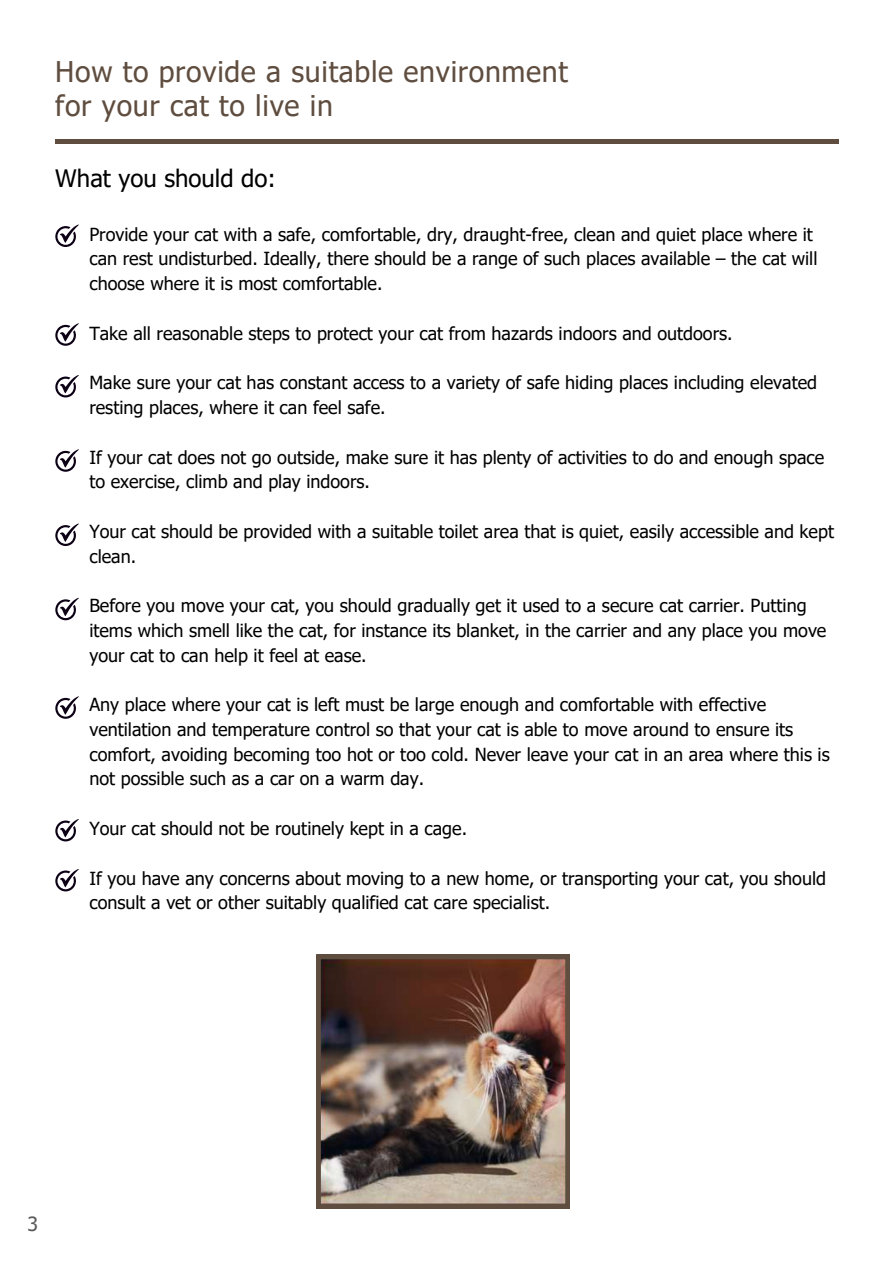
<style>
.page{position:relative;width:894px;height:1264px;background:#fff}
.page>*{position:absolute;margin:0;border:0;box-sizing:border-box;transform-origin:0 0}
.t1{font:28.5px/33.8px "Tahoma";letter-spacing:.025em;color:#5f4d3f}
.t2{font:24px "Tahoma";color:#000}
.t3{font:19.5px "Tahoma";color:#58585a}
.t4{font:18px/24.8px "Tahoma";color:#000}
</style>
<div class="page">
<hr style="left:55px;top:139px;width:783px;height:4px;background:#5f4d3f">
<img style="left:316px;top:954px;width:253px;height:253px">
<svg style="left:55px;top:224px;width:24px;height:23px"></svg>
<svg style="left:55px;top:323px;width:24px;height:23px"></svg>
<svg style="left:55px;top:375px;width:24px;height:22px"></svg>
<svg style="left:55px;top:449px;width:24px;height:23px"></svg>
<svg style="left:55px;top:523px;width:24px;height:23px"></svg>
<svg style="left:55px;top:597px;width:24px;height:23px"></svg>
<svg style="left:55px;top:696px;width:24px;height:22px"></svg>
<svg style="left:55px;top:819px;width:24px;height:22px"></svg>
<svg style="left:55px;top:869px;width:24px;height:22px"></svg>
<h1 class="t1" style="left:55px;top:54px;width:514px">How to provide a suitable environment for your cat to live in</h1>
<h2 class="t2" style="left:55px;top:163px;width:222px">What you should do:</h2>
<p class="t4" style="left:89px;top:221px;width:729px">Provide your cat with a safe, comfortable, dry, draught-free, clean and quiet place where it can rest undisturbed. Ideally, there should be a range of such places available – the cat will choose where it is most comfortable.</p>
<p class="t4" style="left:89px;top:320px;width:644px">Take all reasonable steps to protect your cat from hazards indoors and outdoors.</p>
<p class="t4" style="left:89px;top:370px;width:729px">Make sure your cat has constant access to a variety of safe hiding places including elevated resting places, where it can feel safe.</p>
<p class="t4" style="left:89px;top:444px;width:736px">If your cat does not go outside, make sure it has plenty of activities to do and enough space to exercise, climb and play indoors.</p>
<p class="t4" style="left:89px;top:518px;width:746px">Your cat should be provided with a suitable toilet area that is quiet, easily accessible and kept clean.</p>
<p class="t4" style="left:89px;top:592px;width:738px">Before you move your cat, you should gradually get it used to a secure cat carrier. Putting items which smell like the cat, for instance its blanket, in the carrier and any place you move your cat to can help it feel at ease.</p>
<p class="t4" style="left:89px;top:691px;width:741px">Any place where your cat is left must be large enough and comfortable with effective ventilation and temperature control so that your cat is able to move around to ensure its comfort, avoiding becoming too hot or too cold. Never leave your cat in an area where this is not possible such as a car on a warm day.</p>
<p class="t4" style="left:89px;top:815px;width:379px">Your cat should not be routinely kept in a cage.</p>
<p class="t4" style="left:89px;top:865px;width:738px">If you have any concerns about moving to a new home, or transporting your cat, you should consult a vet or other suitably qualified cat care specialist.</p>
<p class="t3" style="left:27px;top:1211px;width:12px">3</p>
</div>
